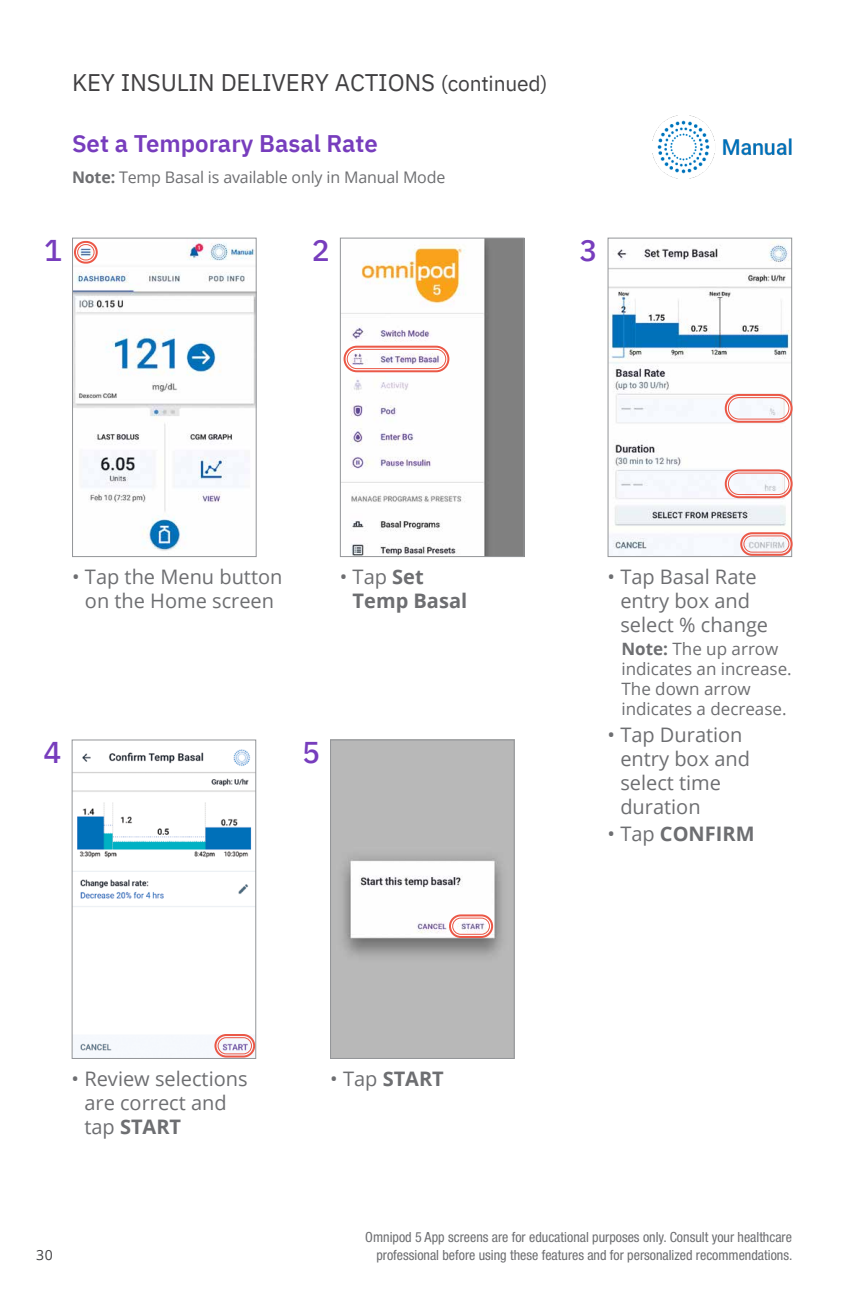
<style>
.page{position:relative;width:864px;height:1296px;background:#fff}
.page>*{position:absolute;margin:0;border:0;box-sizing:border-box;transform-origin:0 0}
.t1{font:500 30px "IBM Plex Sans";color:#773dbd}
.t2{font:24px "IBM Plex Sans";letter-spacing:-.01em;color:#414042}
.t3{font:600 24px "IBM Plex Sans";color:#773dbd}
.t4{font:20px/24px "Open Sans";color:#6d6e71}
.t5{font:700 20px/24px "Open Sans";color:#6d6e71}
.t6{font:17px/20px "Open Sans";color:#6d6e71}
.t7{font:16px "Open Sans";letter-spacing:-.01em;color:#6d6e71}
.t8{font:condensed 14px/18px "Helvetica Neue LT Std";color:#6d6e71;text-align:right}
.t9{font:14px "Open Sans";color:#414042}
.s1{font-size:21px}
.s2{font-weight:700}
.s3{font-weight:400}
</style>
<div class="page">
<img style="left:342px;top:240px;width:181px;height:315px">
<div style="left:340px;top:238px;width:185px;height:319px;border:1px solid #939598"></div>
<div style="left:344px;top:346px;width:105px;height:26px;border:2px solid #eb5847;border-radius:12px"></div>
<div style="left:347px;top:349px;width:99px;height:20px;border:1px solid #eb5847;border-radius:10px"></div>
<img style="left:610px;top:241px;width:180px;height:314px">
<div style="left:608px;top:238px;width:184px;height:319px;border:1px solid #939598"></div>
<div style="left:725px;top:394px;width:68px;height:29px;border:2px solid #eb5847;border-radius:13px"></div>
<div style="left:728px;top:397px;width:61px;height:22px;border:1px solid #eb5847;border-radius:11px"></div>
<div style="left:725px;top:469px;width:68px;height:29px;border:2px solid #eb5847;border-radius:13px"></div>
<div style="left:728px;top:473px;width:61px;height:22px;border:1px solid #eb5847;border-radius:11px"></div>
<div style="left:740px;top:532px;width:53px;height:24px;border:2px solid #eb5847;border-radius:11px"></div>
<div style="left:744px;top:536px;width:45px;height:16px;border:1px solid #eb5847;border-radius:8px"></div>
<img style="left:74px;top:240px;width:181px;height:311px">
<div style="left:72px;top:238px;width:185px;height:319px;border:1px solid #939598"></div>
<div style="left:74px;top:241px;width:24px;height:23px;border:2px solid #eb5847;border-radius:10px"></div>
<div style="left:77px;top:244px;width:17px;height:16px;border:1px solid #eb5847;border-radius:8px"></div>
<img style="left:332px;top:741px;width:181px;height:316px">
<div style="left:330px;top:739px;width:185px;height:320px;border:1px solid #939598"></div>
<div style="left:449px;top:914px;width:44px;height:24px;border:2px solid #eb5847;border-radius:11px"></div>
<div style="left:452px;top:918px;width:38px;height:17px;border:1px solid #eb5847;border-radius:8px"></div>
<img style="left:74px;top:749px;width:180px;height:306px">
<div style="left:72px;top:739px;width:184px;height:320px;border:1px solid #939598"></div>
<div style="left:214px;top:1034px;width:41px;height:24px;border:2px solid #eb5847;border-radius:11px"></div>
<div style="left:218px;top:1037px;width:34px;height:17px;border:1px solid #eb5847;border-radius:8px"></div>
<img style="left:653px;top:115px;width:139px;height:63px">
<p class="t2" style="left:72px;top:65px;width:477px">KEY INSULIN DELIVERY ACTIONS <span class="s1">(continued)</span></p>
<p class="t3" style="left:72px;top:125px;width:307px">Set a Temporary Basal Rate</p>
<p class="t7" style="left:72px;top:166px;width:375px"><span class="s2">Note:</span> Temp Basal is available only in Manual Mode</p>
<h1 class="t1" style="left:44px;top:227px;width:19px">1</h1>
<h1 class="t1" style="left:312px;top:227px;width:19px">2</h1>
<h1 class="t1" style="left:580px;top:227px;width:19px">3</h1>
<p class="t4" style="left:72px;top:565px;width:212px;text-align:center">• Tap the Menu button on the Home screen</p>
<p class="t5" style="left:353px;top:565px;width:116px;text-indent:-13px"><span class="s3">• Tap</span> Set<br>Temp Basal</p>
<h1 class="t1" style="left:44px;top:729px;width:19px">4</h1>
<h1 class="t1" style="left:302px;top:729px;width:19px">5</h1>
<p class="t4" style="left:620px;top:565px;width:149px;text-indent:-13px">• Tap Basal Rate entry box and select % change</p>
<p class="t6" style="left:622px;top:639px;width:172px"><span class="s2">Note:</span> The up arrow indicates an increase.<br>The down arrow indicates a decrease.</p>
<p class="t4" style="left:620px;top:722px;width:131px;text-indent:-13px">• Tap Duration entry box and select time duration</p>
<p class="t5" style="left:608px;top:821px;width:149px"><span class="s3">• Tap</span> CONFIRM</p>
<p class="t4" style="left:72px;top:1067px;width:178px">• Review selections</p>
<p class="t5" style="left:330px;top:1067px;width:115px"><span class="s3">• Tap</span> START</p>
<p class="t4" style="left:84px;top:1091px;width:144px">are correct and tap <span class="s2">START</span></p>
<p class="t9" style="left:36px;top:1245px;width:18px">30</p>
<p class="t8" style="left:365px;top:1228px;width:429px">Omnipod 5 App screens are for educational purposes only. Consult your healthcare professional before using these features and for personalized recommendations.</p>
</div>
